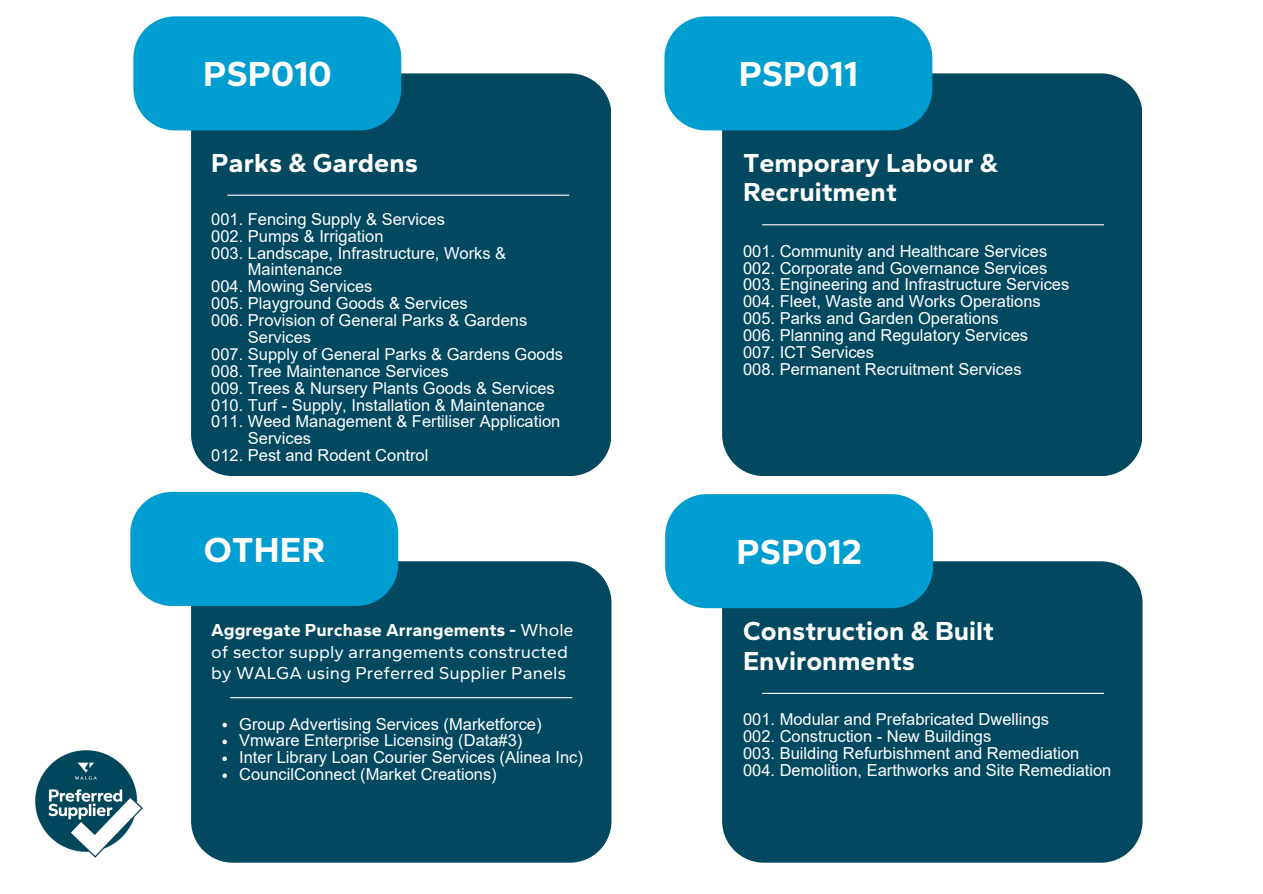
<style>
.page{position:relative;width:1263px;height:894px;background:#fff}
.page>*{position:absolute;margin:0;border:0;box-sizing:border-box;transform-origin:0 0}
.t1{font:700 36px "Gantari";color:#fff}
.t2{font:700 27px/29.2px "Gantari";color:#fff}
.t3{font:18px/21.3px "Gantari";color:#fff}
.t4{font:16.5px/16.8px "Arial";color:#fff}
.s1{font-weight:700}
</style>
<div class="page">
<img style="left:36px;top:750px;width:107px;height:107px">
<div style="left:191px;top:73px;width:420px;height:403px;background:#014860"></div>
<div style="left:722px;top:73px;width:420px;height:403px;background:#014860"></div>
<div style="left:133px;top:16px;width:268px;height:114px;background:#009dd1"></div>
<div style="left:664px;top:16px;width:268px;height:114px;background:#009dd1"></div>
<hr style="left:227px;top:194px;width:342px;height:2px;background:#fff">
<hr style="left:762px;top:224px;width:342px;height:1px;background:#fff">
<div style="left:191px;top:561px;width:420px;height:301px;background:#014860"></div>
<div style="left:130px;top:491px;width:268px;height:114px;background:#009dd1"></div>
<hr style="left:230px;top:697px;width:342px;height:1px;background:#fff">
<svg style="left:222px;top:722px;width:5px;height:5px"></svg>
<svg style="left:222px;top:739px;width:5px;height:5px"></svg>
<svg style="left:222px;top:756px;width:5px;height:4px"></svg>
<svg style="left:222px;top:773px;width:5px;height:4px"></svg>
<div style="left:722px;top:561px;width:420px;height:301px;background:#014860"></div>
<div style="left:665px;top:494px;width:268px;height:114px;background:#009dd1"></div>
<hr style="left:762px;top:692px;width:342px;height:1px;background:#fff">
<h2 class="t1" style="left:203px;top:52px;width:130px">PSP010</h2>
<p class="t1" style="left:739px;top:52px;width:121px">PSP011</p>
<p class="t2" style="left:211px;top:147px;width:208px">Parks &amp; Gardens</p>
<p class="t4" style="left:211px;top:211px;width:235px">001. Fencing Supply &amp; Services</p>
<p class="t4" style="left:211px;top:227px;width:174px">002. Pumps &amp; Irrigation</p>
<p class="t4" style="left:248px;top:244px;width:260px;text-indent:-37px">003. Landscape, Infrastructure, Works &amp;<br>Maintenance</p>
<p class="t4" style="left:211px;top:278px;width:163px">004. Mowing Services</p>
<p class="t4" style="left:211px;top:295px;width:258px">005. Playground Goods &amp; Services</p>
<p class="t4" style="left:248px;top:312px;width:281px;text-indent:-37px">006. Provision of General Parks &amp; Gardens<br>Services</p>
<p class="t4" style="left:211px;top:346px;width:353px">007. Supply of General Parks &amp; Gardens Goods<br>008. Tree Maintenance Services</p>
<p class="t4" style="left:211px;top:379px;width:345px">009. Trees &amp; Nursery Plants Goods &amp; Services<br>010. Turf - Supply, Installation &amp; Maintenance</p>
<h1 class="t4" style="left:248px;top:413px;width:314px;text-indent:-37px">011. Weed Management &amp; Fertiliser Application<br>Services</h1>
<p class="t4" style="left:211px;top:447px;width:219px">012. Pest and Rodent Control</p>
<p class="t1" style="left:204px;top:527px;width:122px">OTHER</p>
<p class="t3" style="left:211px;top:619px;width:364px"><span class="s1">Aggregate Purchase Arrangements -</span> Whole of sector supply arrangements constructed by WALGA using Preferred Supplier Panels</p>
<p class="t4" style="left:239px;top:715px;width:304px">Group Advertising Services (Marketforce)</p>
<p class="t4" style="left:239px;top:732px;width:285px">Vmware Enterprise Licensing (Data#3)</p>
<p class="t4" style="left:239px;top:749px;width:345px">Inter Library Loan Courier Services (Alinea Inc)</p>
<p class="t4" style="left:239px;top:765px;width:259px">CouncilConnect (Market Creations)</p>
<p class="t2" style="left:743px;top:147px;width:257px">Temporary Labour &amp;<br>Recruitment</p>
<p class="t4" style="left:743px;top:242px;width:306px">001. Community and Healthcare Services</p>
<p class="t4" style="left:743px;top:259px;width:306px">002. Corporate and Governance Services</p>
<p class="t4" style="left:743px;top:276px;width:328px">003. Engineering and Infrastructure Services</p>
<p class="t4" style="left:743px;top:293px;width:299px">004. Fleet, Waste and Works Operations</p>
<h1 class="t4" style="left:743px;top:310px;width:257px">005. Parks and Garden Operations</h1>
<h2 class="t4" style="left:743px;top:327px;width:287px">006. Planning and Regulatory Services</h2>
<p class="t4" style="left:743px;top:344px;width:133px">007. ICT Services</p>
<p class="t4" style="left:743px;top:360px;width:280px">008. Permanent Recruitment Services</p>
<h1 class="t1" style="left:737px;top:529px;width:127px">PSP012</h1>
<h2 class="t2" style="left:743px;top:616px;width:253px">Construction &amp; Built<br>Environments</h2>
<p class="t4" style="left:743px;top:711px;width:308px">001. Modular and Prefabricated Dwellings</p>
<p class="t4" style="left:743px;top:727px;width:250px">002. Construction - New Buildings</p>
<p class="t4" style="left:743px;top:744px;width:338px">003. Building Refurbishment and Remediation</p>
<p class="t4" style="left:743px;top:761px;width:370px">004. Demolition, Earthworks and Site Remediation</p>
</div>
